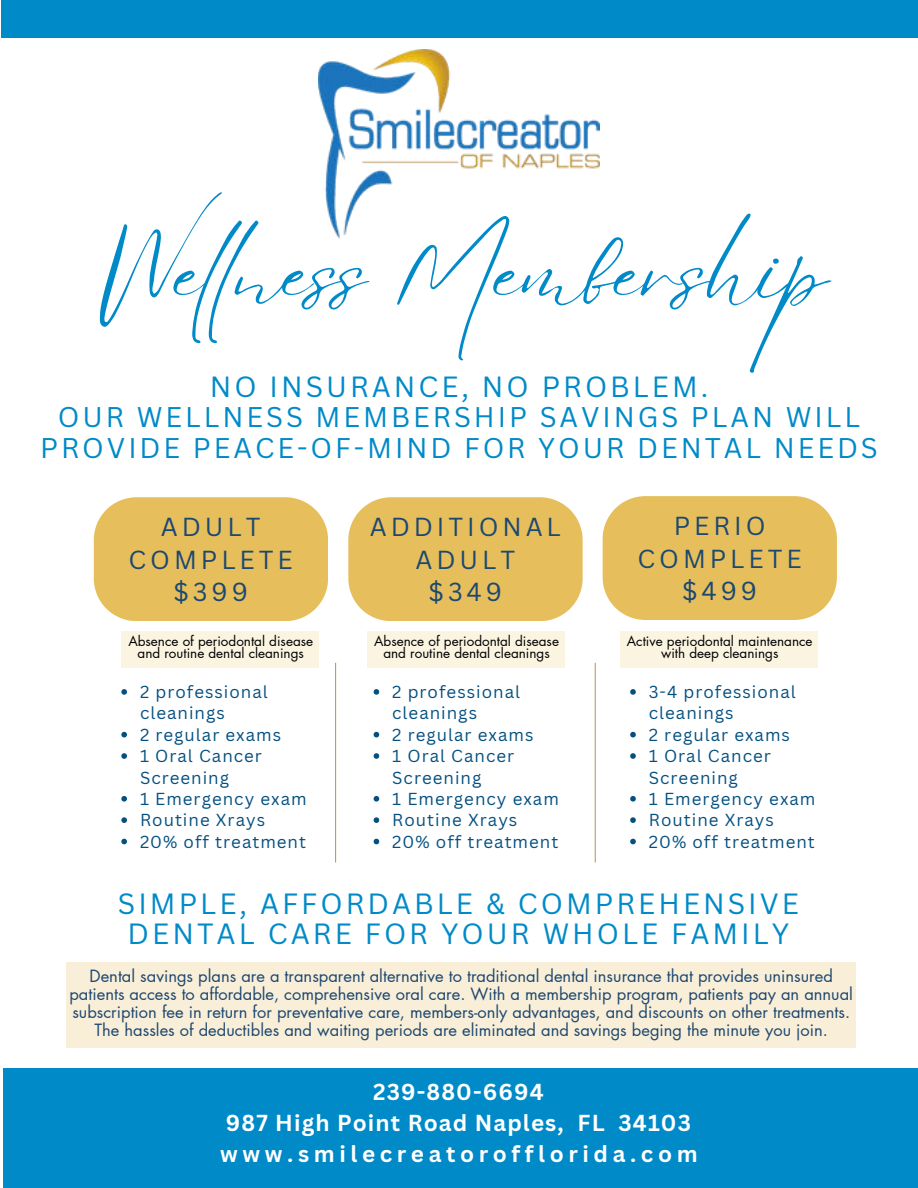
<style>
.page{position:relative;width:918px;height:1188px;background:#fff}
.page>*{position:absolute;margin:0;border:0;box-sizing:border-box;transform-origin:0 0}
.t1{font:87px "Eyesome Script";color:#018ac8}
.t2{font:28.5px/30.3px "Canva Sans";letter-spacing:.105em;color:#018ac8;text-align:center}
.t3{font:27.75px/30.3px "Canva Sans";letter-spacing:.105em;color:#018ac8;text-align:center}
.t4{font:25.35px/32.7px "Canva Sans";letter-spacing:.155em;color:#1d4871;text-align:center}
.t5{font:700 22.5px/30.3px "Canva Sans";letter-spacing:.05em;color:#fff;text-align:center}
.t6{font:700 22.5px "Canva Sans";letter-spacing:.205em;color:#fff}
.t7{font:16.95px/21.5px "Canva Sans";letter-spacing:.06em;color:#045080}
.t8{font:16.5px/18px "Futura LT Pro";color:#1d4871;text-align:center}
.t9{font:13.5px/12.3px "Futura LT Pro";color:#000;text-align:center}
</style>
<div class="page">
<div style="left:1px;top:0;width:917px;height:38px;background:#018ac8"></div>
<div style="left:4px;top:1068px;width:914px;height:120px;background:#018ac8"></div>
<hr style="left:335px;top:663px;width:1px;height:199px;background:#c69e4d">
<hr style="left:595px;top:663px;width:1px;height:199px;background:#c69e4d">
<div style="left:94px;top:497px;width:234px;height:124px;background:#e6bf5c"></div>
<div style="left:348px;top:497px;width:235px;height:124px;background:#e6bf5c"></div>
<div style="left:603px;top:496px;width:234px;height:124px;background:#e6bf5c"></div>
<div style="left:67px;top:962px;width:789px;height:86px;background:#f9efd8"></div>
<img style="left:318px;top:49px;width:282px;height:189px">
<svg style="left:121px;top:689px;width:6px;height:6px"></svg>
<svg style="left:121px;top:732px;width:6px;height:5px"></svg>
<svg style="left:121px;top:753px;width:6px;height:6px"></svg>
<svg style="left:121px;top:796px;width:6px;height:6px"></svg>
<svg style="left:121px;top:817px;width:6px;height:6px"></svg>
<svg style="left:121px;top:839px;width:6px;height:5px"></svg>
<svg style="left:374px;top:689px;width:5px;height:6px"></svg>
<svg style="left:374px;top:732px;width:5px;height:5px"></svg>
<svg style="left:374px;top:753px;width:5px;height:6px"></svg>
<svg style="left:374px;top:796px;width:5px;height:6px"></svg>
<svg style="left:374px;top:817px;width:5px;height:6px"></svg>
<svg style="left:374px;top:839px;width:5px;height:5px"></svg>
<svg style="left:630px;top:689px;width:6px;height:6px"></svg>
<svg style="left:630px;top:732px;width:6px;height:5px"></svg>
<svg style="left:630px;top:753px;width:6px;height:6px"></svg>
<svg style="left:630px;top:796px;width:6px;height:6px"></svg>
<svg style="left:630px;top:817px;width:6px;height:6px"></svg>
<svg style="left:630px;top:839px;width:6px;height:5px"></svg>
<div style="left:121px;top:631px;width:197px;height:36px;background:#faf4e1"></div>
<div style="left:367px;top:631px;width:197px;height:36px;background:#faf4e1"></div>
<div style="left:620px;top:631px;width:197px;height:36px;background:#faf4e1"></div>
<h1 class="t1" style="left:96px;top:216px;width:733px">Wellness Membership</h1>
<h2 class="t2" style="left:210px;top:372px;width:500px">NO INSURANCE, NO PROBLEM.</h2>
<h3 class="t3" style="left:40px;top:402px;width:839px">OUR WELLNESS MEMBERSHIP SAVINGS PLAN WILL<br>PROVIDE PEACE-OF-MIND FOR YOUR DENTAL NEEDS</h3>
<h3 class="t4" style="left:129px;top:511px;width:166px">ADULT<br>COMPLETE $399</h3>
<h3 class="t4" style="left:370px;top:511px;width:193px">ADDITIONAL<br>ADULT<br>$349</h3>
<h3 class="t4" style="left:638px;top:510px;width:166px">PERIO<br>COMPLETE $499</h3>
<p class="t9" style="left:128px;top:635px;width:186px">Absence of periodontal disease and routine dental cleanings</p>
<p class="t9" style="left:374px;top:635px;width:186px">Absence of periodontal disease and routine dental cleanings</p>
<p class="t9" style="left:627px;top:635px;width:187px">Active periodontal maintenance with deep cleanings</p>
<p class="t7" style="left:140px;top:681px;width:168px">2 professional cleanings<br>2 regular exams<br>1 Oral Cancer<br>Screening<br>1 Emergency exam<br>Routine Xrays<br>20% off treatment</p>
<p class="t7" style="left:392px;top:681px;width:168px">2 professional cleanings<br>2 regular exams<br>1 Oral Cancer<br>Screening<br>1 Emergency exam<br>Routine Xrays<br>20% off treatment</p>
<p class="t7" style="left:649px;top:681px;width:168px">3-4 professional cleanings<br>2 regular exams<br>1 Oral Cancer<br>Screening<br>1 Emergency exam<br>Routine Xrays<br>20% off treatment</p>
<h2 class="t2" style="left:118px;top:888px;width:683px">SIMPLE, AFFORDABLE &amp; COMPREHENSIVE<br>DENTAL CARE FOR YOUR WHOLE FAMILY</h2>
<p class="t8" style="left:69px;top:967px;width:785px">Dental savings plans are a transparent alternative to traditional dental insurance that provides uninsured patients access to affordable, comprehensive oral care. With a membership program, patients pay an annual subscription fee in return for preventative care, members-only advantages, and discounts on other treatments.<br>The hassles of deductibles and waiting periods are eliminated and savings beging the minute you join.</p>
<h3 class="t5" style="left:226px;top:1077px;width:467px">239-880-6694<br>987 High Point Road Naples, FL 34103</h3>
<h3 class="t6" style="left:220px;top:1140px;width:479px">www.smilecreatorofflorida.com</h3>
</div>
